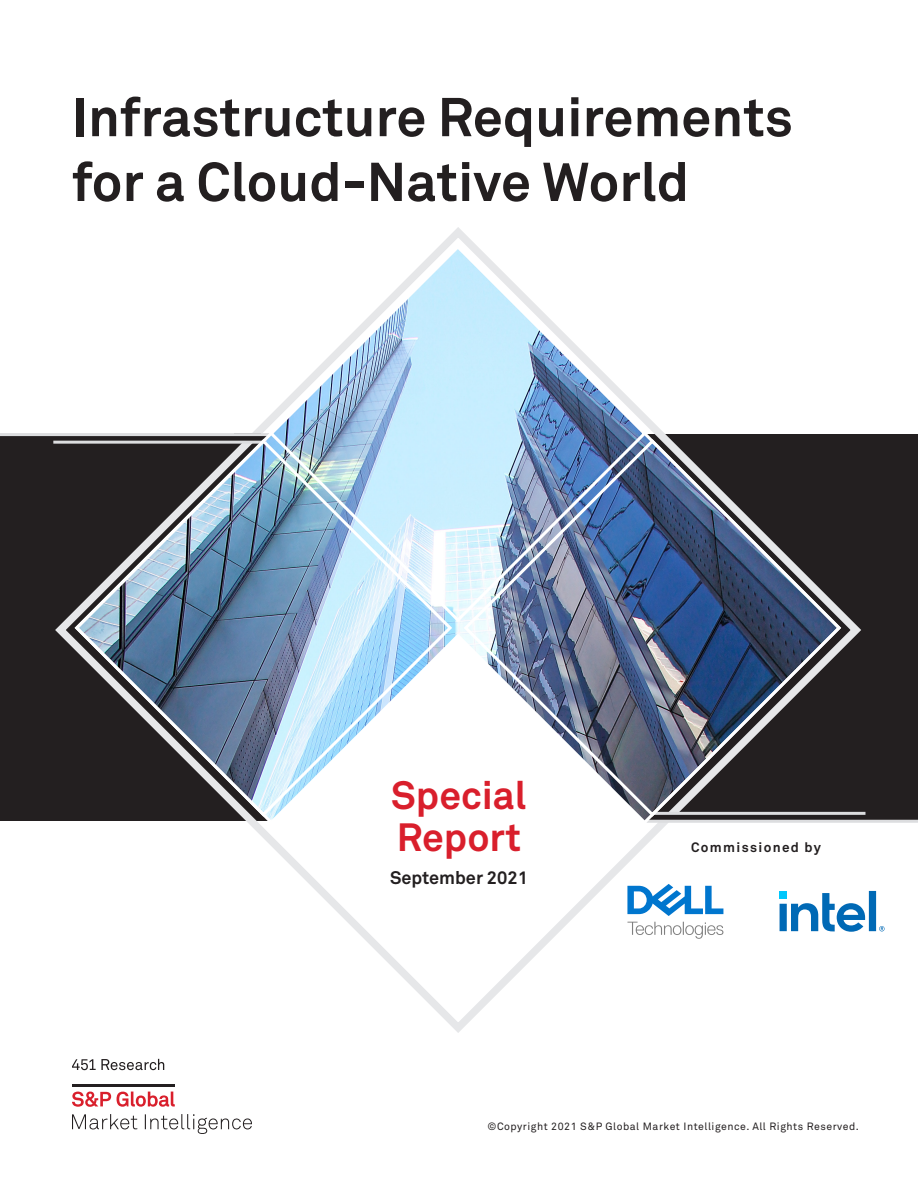
<style>
.page{position:relative;width:918px;height:1188px;background:#fff}
.page>*{position:absolute;margin:0;border:0;box-sizing:border-box;transform-origin:0 0}
.t1{font:700 54px/64.8px "Akkurat Pro";color:#231f20}
.Report_type{font:700 39px/42px "Akkurat Pro";color:#d91f2c}
.Month{font:700 18px "Akkurat Pro";color:#231f20}
.t2{font:700 13.5px "Akkurat Pro";letter-spacing:.1em;color:#231f20}
.Copyright_footer{font:10.5px "Akkurat Pro";letter-spacing:.05em;color:#231f20}
</style>
<div class="page">
<div style="left:50px;top:439px;width:868px;height:384px;background:#231f20"></div>
<div style="left:0;top:433px;width:868px;height:383px;background:#231f20"></div>
<svg style="left:72px;top:418px;width:771px;height:516px"></svg>
<img style="left:461px;top:437px;width:382px;height:382px">
<svg style="left:267px;top:631px;width:382px;height:382px"></svg>
<img style="left:72px;top:437px;width:382px;height:382px">
<img style="left:267px;top:242px;width:382px;height:382px">
<svg style="left:72px;top:1114px;width:180px;height:20px"></svg>
<svg style="left:72px;top:1091px;width:103px;height:16px"></svg>
<hr style="left:72px;top:1085px;width:103px;height:2px;background:#231f20">
<svg style="left:72px;top:1059px;width:92px;height:11px"></svg>
<div style="left:779px;top:892px;width:8px;height:7px;background:#00c7fc"></div>
<svg style="left:780px;top:891px;width:105px;height:41px"></svg>
<svg style="left:627px;top:884px;width:96px;height:32px"></svg>
<svg style="left:627px;top:922px;width:96px;height:17px"></svg>
<p class="t1" style="left:72px;top:84px;width:722px">Infrastructure Requirements for a Cloud-Native World</p>
<p class="Report_type" style="left:391px;top:774px;width:137px">Special<br>Report</p>
<p class="Month" style="left:390px;top:867px;width:139px">September 2021</p>
<p class="t2" style="left:691px;top:839px;width:131px">Commissioned by</p>
<p class="Copyright_footer" style="left:488px;top:1120px;width:373px">©Copyright 2021 S&amp;P Global Market Intelligence. All Rights Reserved.</p>
</div>
